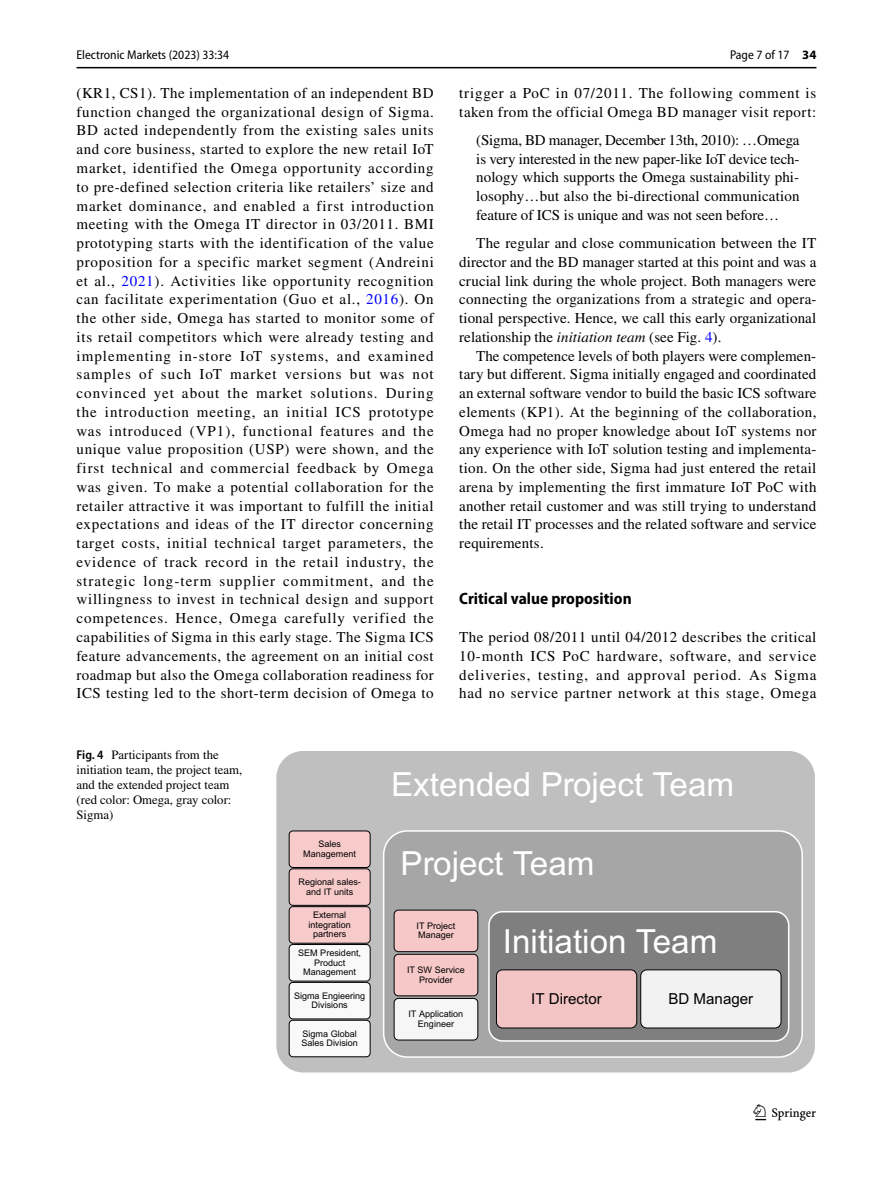
<style>
.page{position:relative;width:893px;height:1187px;background:#fff}
.page>*{position:absolute;margin:0;border:0;box-sizing:border-box;transform-origin:0 0}
.t1{font:33.15px "Arial";color:#fff}
.t2{font:22.5px "Springnew Regular 3";color:#000}
.t3{font:700 semi-condensed 16.5px "Myriad Pro";color:#000}
.t4{font:15.15px "Arial";color:#000}
.t5{font:15px/18.8px "STIX";letter-spacing:.03em;color:#000;text-align:justify}
.t6{font:12.75px/15px "STIX";color:#000}
.t7{font:semi-condensed 12.75px "Myriad Pro";color:#000}
.t8{font:9px/9.4px "Arial";color:#000;text-align:center}
.s1{font-weight:700;font-stretch:normal}
.s2{color:#00f}
.s3{font-style:italic}
.s4{font-family:"Myriad Pro";font-weight:600;font-stretch:semi-condensed}
</style>
<div class="page">
<hr style="left:77px;top:67px;width:739px;height:1px;background:#000">
<div style="left:276px;top:750px;width:540px;height:323px;background:#bfbfbf;border-radius:27px"></div>
<div style="left:289px;top:830px;width:81px;height:37px;background:#f8cbcb;border-radius:4px"></div>
<div style="left:289px;top:868px;width:81px;height:37px;background:#f8cbcb;border-radius:4px"></div>
<div style="left:289px;top:906px;width:81px;height:37px;background:#f8cbcb;border-radius:4px"></div>
<div style="left:289px;top:944px;width:81px;height:37px;background:#f9f9f9;border-radius:4px"></div>
<div style="left:289px;top:982px;width:81px;height:36px;background:#f9f9f9;border-radius:4px"></div>
<div style="left:289px;top:1020px;width:81px;height:36px;background:#f9f9f9;border-radius:4px"></div>
<div style="left:384px;top:830px;width:418px;height:226px;background:#a6a6a6;border-radius:24px"></div>
<div style="left:394px;top:910px;width:84px;height:41px;background:#f6c8c8;border-radius:4px"></div>
<div style="left:394px;top:954px;width:84px;height:41px;background:#f6c8c8;border-radius:4px"></div>
<div style="left:394px;top:998px;width:84px;height:41px;background:#f6f6f6;border-radius:4px"></div>
<div style="left:489px;top:911px;width:300px;height:129px;background:#7f7f7f;border-radius:14px"></div>
<div style="left:496px;top:969px;width:141px;height:58px;background:#f2c4c4;border-radius:6px"></div>
<div style="left:641px;top:969px;width:140px;height:58px;background:#f2f2f2;border-radius:6px"></div>
<div style="left:275px;top:749px;width:541px;height:324px;border:2px solid #fff;border-radius:27px"></div>
<div style="left:289px;top:830px;width:82px;height:37px;border:1px solid #000;border-radius:4px"></div>
<div style="left:289px;top:868px;width:82px;height:37px;border:1px solid #000;border-radius:4px"></div>
<div style="left:289px;top:906px;width:82px;height:37px;border:1px solid #000;border-radius:4px"></div>
<div style="left:289px;top:944px;width:82px;height:37px;border:1px solid #000;border-radius:4px"></div>
<div style="left:289px;top:981px;width:82px;height:38px;border:1px solid #000;border-radius:4px"></div>
<div style="left:289px;top:1019px;width:82px;height:38px;border:1px solid #000;border-radius:4px"></div>
<div style="left:383px;top:830px;width:420px;height:227px;border:2px solid #fff;border-radius:24px"></div>
<div style="left:394px;top:909px;width:84px;height:43px;border:1px solid #000;border-radius:4px"></div>
<div style="left:394px;top:953px;width:84px;height:43px;border:1px solid #000;border-radius:4px"></div>
<div style="left:394px;top:997px;width:84px;height:43px;border:1px solid #000;border-radius:4px"></div>
<div style="left:488px;top:910px;width:301px;height:131px;border:2px solid #fff;border-radius:14px"></div>
<div style="left:496px;top:969px;width:141px;height:59px;border:1px solid #000;border-radius:6px"></div>
<div style="left:640px;top:969px;width:141px;height:59px;border:1px solid #000;border-radius:6px"></div>
<p class="t7" style="left:77px;top:48px;width:154px">Electronic Markets (2023) 33:34</p>
<p class="t7" style="left:730px;top:48px;width:88px">Page 7 of 17 <span class="s1">34</span></p>
<p class="t5" style="left:77px;top:84px;width:359px">(KR1, CS1). The implementation of an independent BD function changed the organizational design of Sigma.<br>BD acted independently from the existing sales units and core business, started to explore the new retail IoT market, identified the Omega opportunity according to pre-defined selection criteria like retailers’ size and market dominance, and enabled a first introduction meeting with the Omega IT director in 03/2011. BMI prototyping starts with the identification of the value proposition for a specific market segment (Andreini et al., <span class="s2">2021</span>). Activities like opportunity recognition can facilitate experimentation (Guo et al., <span class="s2">2016</span>). On the other side, Omega has started to monitor some of its retail competitors which were already testing and implementing in-store IoT systems, and examined samples of such IoT market versions but was not convinced yet about the market solutions. During the introduction meeting, an initial ICS prototype was introduced (VP1), functional features and the unique value proposition (USP) were shown, and the first technical and commercial feedback by Omega was given. To make a potential collaboration for the retailer attractive it was important to fulfill the initial expectations and ideas of the IT director concerning target costs, initial technical target parameters, the evidence of track record in the retail industry, the strategic long-term supplier commitment, and the willingness to invest in technical design and support competences. Hence, Omega carefully verified the capabilities of Sigma in this early stage. The Sigma ICS feature advancements, the agreement on an initial cost roadmap but also the Omega collaboration readiness for ICS testing led to the short-term decision of Omega to</p>
<p class="t5" style="left:459px;top:84px;width:359px">trigger a PoC in 07/2011. The following comment is taken from the official Omega BD manager visit report:</p>
<p class="t5" style="left:476px;top:131px;width:325px">(Sigma, BD manager, December 13th, 2010): …Omega is very interested in the new paper-like IoT device tech&shy;nology which supports the Omega sustainability phi&shy;losophy…but also the bi-directional communication feature of ICS is unique and was not seen before…</p>
<p class="t5" style="left:459px;top:234px;width:359px;text-indent:17px">The regular and close communication between the IT director and the BD manager started at this point and was a crucial link during the whole project. Both managers were connecting the organizations from a strategic and opera&shy;tional perspective. Hence, we call this early organizational relationship the <span class="s3">initiation team</span> (see Fig. <span class="s2">4</span>).</p>
<p class="t5" style="left:459px;top:347px;width:359px;text-indent:17px">The competence levels of both players were complemen&shy;tary but different. Sigma initially engaged and coordinated an external software vendor to build the basic ICS software elements (KP1). At the beginning of the collaboration, Omega had no proper knowledge about IoT systems nor any experience with IoT solution testing and implementa&shy;tion. On the other side, Sigma had just entered the retail arena by implementing the first immature IoT PoC with another retail customer and was still trying to understand the retail IT processes and the related software and service requirements.</p>
<p class="t3" style="left:459px;top:589px;width:174px">Critical value proposition</p>
<p class="t5" style="left:459px;top:628px;width:359px">The period 08/2011 until 04/2012 describes the critical 10-month ICS PoC hardware, software, and service deliveries, testing, and approval period. As Sigma had no service partner network at this stage, Omega</p>
<p class="t6" style="left:77px;top:748px;width:167px"><span class="s4">Fig. 4</span> Participants from the initiation team, the project team, and the extended project team (red color: Omega, gray color:<br>Sigma)</p>
<p class="t8" style="left:303px;top:839px;width:54px">Sales<br>Management</p>
<p class="t8" style="left:298px;top:877px;width:64px">Regional sales&shy;and IT units</p>
<p class="t8" style="left:308px;top:910px;width:44px">External integration partners</p>
<p class="t8" style="left:298px;top:948px;width:64px">SEM President,<br>Product<br>Management</p>
<p class="t8" style="left:294px;top:990px;width:73px">Sigma Engieering<br>Divisions</p>
<p class="t8" style="left:301px;top:1028px;width:58px;text-align:left">Sigma Global<br>Sales Division</p>
<h1 class="t1" style="left:391px;top:764px;width:345px">Extended Project Team</h1>
<h1 class="t1" style="left:401px;top:844px;width:195px">Project Team</h1>
<p class="t8" style="left:417px;top:921px;width:40px;text-align:left">IT Project<br>Manager</p>
<p class="t8" style="left:407px;top:965px;width:59px">IT SW Service<br>Provider</p>
<p class="t8" style="left:408px;top:1009px;width:56px">IT Application<br>Engineer</p>
<h1 class="t1" style="left:503px;top:922px;width:216px">Initiation Team</h1>
<p class="t4" style="left:531px;top:989px;width:72px">IT Director</p>
<p class="t4" style="left:668px;top:989px;width:86px">BD Manager</p>
<h2 class="t2" style="left:755px;top:1104px;width:62px">1 3</h2>
</div>
